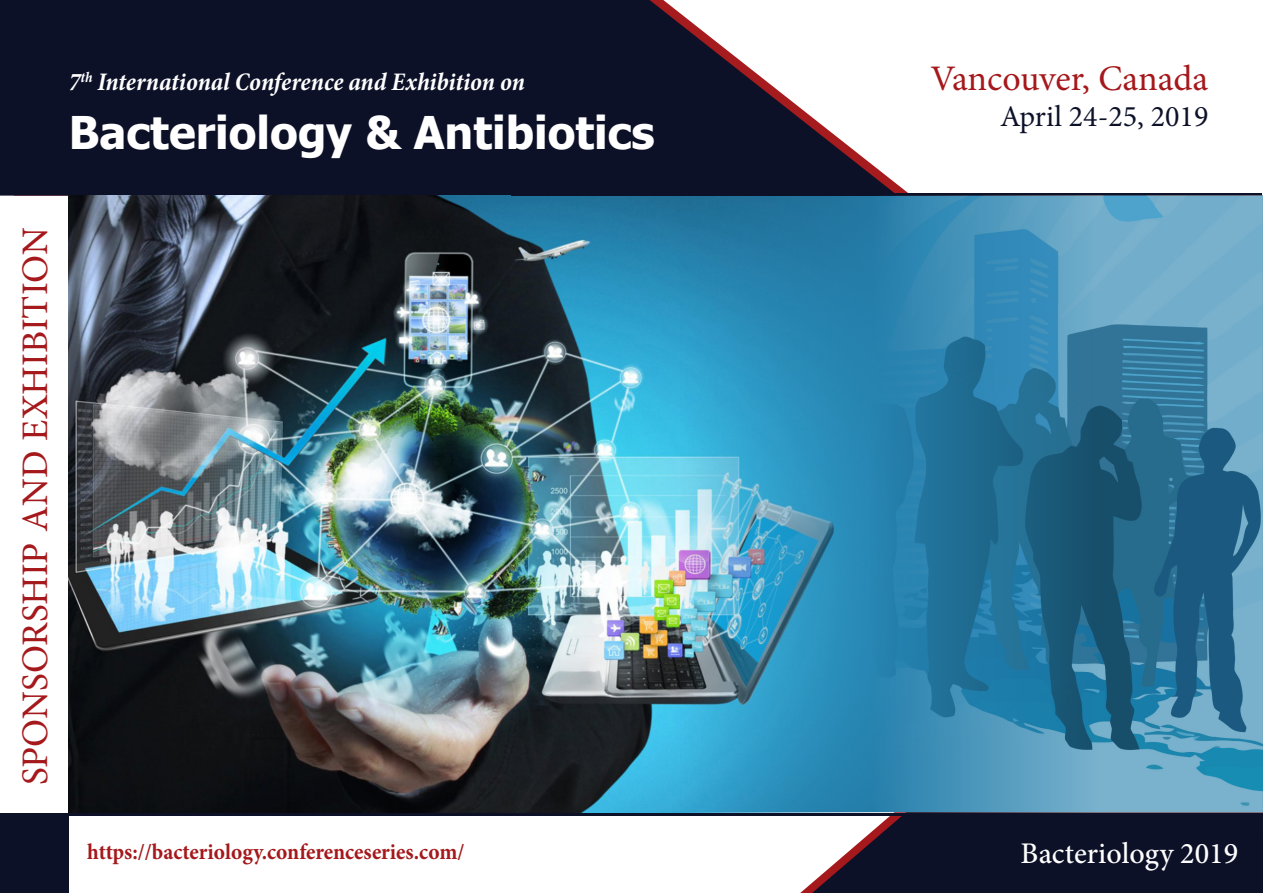
<style>
.page{position:relative;width:1263px;height:893px;background:#fff}
.page>*{position:absolute;margin:0;border:0;box-sizing:border-box;transform-origin:0 0}
.t1{font:700 45px "Tahoma";color:#fff}
.t2{font:37.5px "Minion Pro";color:#a5181b}
.t3{font:36px "Minion Pro";letter-spacing:-.005em;color:#a5181b}
.t4{font:500 30px "Minion Pro";color:#fff}
.t5{font:30px "Minion Pro";color:#0d1128}
.t6{font:italic 700 condensed 25.5px "Minion Pro";letter-spacing:-.005em;color:#fff}
.t7{font:700 22.5px "Minion Pro";color:#a5181b;scale:.95 1}
</style>
<div class="page">
<div style="left:0;top:815px;width:68px;height:78px;background:#0d1128"></div>
<svg style="left:800px;top:812px;width:463px;height:81px;background:#29293d"></svg>
<svg style="left:0;top:0;width:898px;height:196px;background:#2d2e42"></svg>
<hr style="left:0;top:813px;width:1262px;height:3px;background:#0d1128">
<hr style="left:512px;top:193px;width:750px;height:3px;background:#0d1128">
<img style="left:68px;top:196px;width:1194px;height:616px">
<p class="t6" style="left:69px;top:64px;width:458px">7<sup>th</sup> International Conference and Exhibition on</p>
<p class="t1" style="left:69px;top:101px;width:587px">Bacteriology &amp; Antibiotics</p>
<p class="t3" style="left:930px;top:54px;width:280px">Vancouver, Canada</p>
<p class="t5" style="left:1000px;top:96px;width:210px">April 24-25, 2019</p>
<p class="t2" style="left:10px;top:785px;width:559px;rotate:-90deg">SPONSORSHIP AND EXHIBITION</p>
<p class="t7" style="left:87px;top:836px;width:399px">https://bacteriology.conferenceseries.com/</p>
<p class="t4" style="left:1020px;top:833px;width:219px">Bacteriology 2019</p>
</div>
